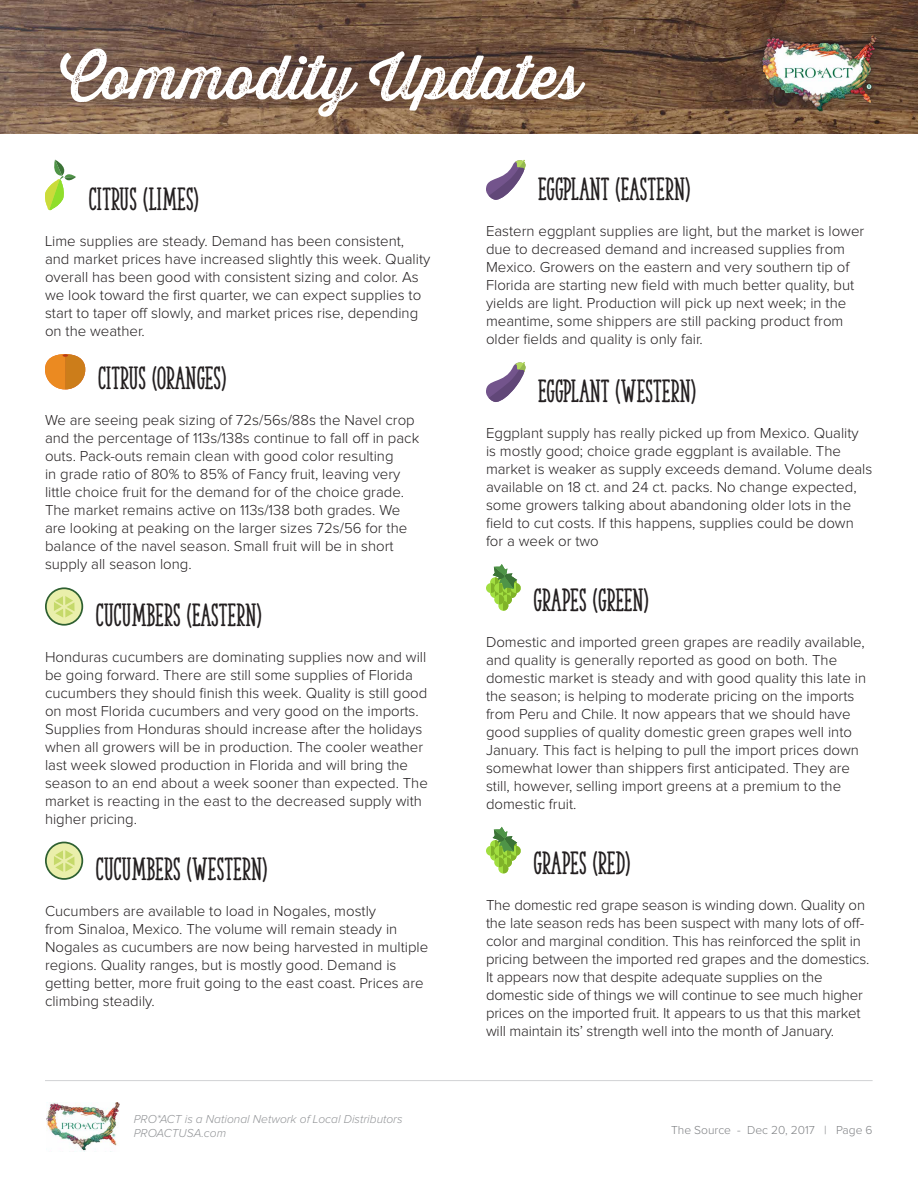
<style>
.page{position:relative;width:918px;height:1188px;background:#fff}
.page>*{position:absolute;margin:0;border:0;box-sizing:border-box;transform-origin:0 0}
.t1{font:60px "Thirsty Rough Reg One";color:#fff}
.t2{font:30px "The Serif Hand Extrablack";color:#231f20}
.t3{font:700 27px "Proxima Nova";color:#fff}
.t4{font:300 15px/18px "Proxima Nova";color:#231f20}
.t5{font:italic 300 12px/14.4px "Proxima Nova";color:#939598}
.t6{font:300 12px "Proxima Nova";color:#808285}
</style>
<div class="page">
<img style="left:46px;top:1102px;width:74px;height:49px">
<hr style="left:45px;top:1080px;width:828px;height:1px;background:#d1d2d4">
<img style="left:0;top:0;width:918px;height:134px">
<div style="left:752px;top:25px;width:133px;height:94px;background:#231f20;opacity:.6"></div>
<img style="left:761px;top:36px;width:115px;height:76px">
<svg style="left:45px;top:160px;width:31px;height:50px"></svg>
<svg style="left:45px;top:354px;width:40px;height:35px"></svg>
<svg style="left:45px;top:587px;width:38px;height:39px"></svg>
<div style="left:47px;top:589px;width:34px;height:35px;background:#eaefab;border-radius:50%"></div>
<svg style="left:54px;top:596px;width:21px;height:22px"></svg>
<svg style="left:45px;top:842px;width:38px;height:38px"></svg>
<div style="left:47px;top:843px;width:34px;height:35px;background:#eaefab;border-radius:50%"></div>
<svg style="left:54px;top:850px;width:21px;height:22px"></svg>
<svg style="left:486px;top:160px;width:40px;height:40px"></svg>
<svg style="left:486px;top:362px;width:40px;height:40px"></svg>
<svg style="left:490px;top:577px;width:10px;height:10px"></svg>
<svg style="left:490px;top:588px;width:10px;height:10px"></svg>
<svg style="left:512px;top:592px;width:5px;height:6px"></svg>
<div style="left:486px;top:583px;width:10px;height:10px;background:#a1de40;border-radius:50%"></div>
<div style="left:491px;top:583px;width:5px;height:10px;background:#80b329"></div>
<div style="left:494px;top:583px;width:10px;height:10px;background:#a1de40;border-radius:50%"></div>
<div style="left:499px;top:583px;width:5px;height:10px;background:#80b329"></div>
<svg style="left:508px;top:590px;width:4px;height:3px"></svg>
<div style="left:511px;top:583px;width:10px;height:10px;background:#a1de40;border-radius:50%"></div>
<div style="left:516px;top:583px;width:5px;height:10px;background:#80b329"></div>
<div style="left:502px;top:595px;width:10px;height:10px;background:#a1de40;border-radius:50%"></div>
<div style="left:507px;top:595px;width:5px;height:10px;background:#80b329"></div>
<svg style="left:498px;top:601px;width:10px;height:10px"></svg>
<div style="left:503px;top:601px;width:5px;height:9px;background:#80b329"></div>
<div style="left:494px;top:595px;width:10px;height:10px;background:#a1de40;border-radius:50%"></div>
<div style="left:499px;top:595px;width:5px;height:10px;background:#80b329"></div>
<svg style="left:493px;top:564px;width:24px;height:26px"></svg>
<div style="left:490px;top:840px;width:10px;height:10px;background:#a1de40;border-radius:50%"></div>
<div style="left:490px;top:851px;width:10px;height:10px;background:#a1de40;border-radius:50%"></div>
<div style="left:495px;top:851px;width:5px;height:10px;background:#80b329"></div>
<div style="left:498px;top:851px;width:10px;height:10px;background:#a1de40;border-radius:50%"></div>
<svg style="left:503px;top:851px;width:5px;height:10px"></svg>
<div style="left:512px;top:851px;width:5px;height:10px;background:#80b329"></div>
<div style="left:486px;top:846px;width:10px;height:10px;background:#a1de40;border-radius:50%"></div>
<div style="left:491px;top:846px;width:5px;height:10px;background:#80b329"></div>
<div style="left:494px;top:846px;width:10px;height:10px;background:#a1de40;border-radius:50%"></div>
<div style="left:499px;top:846px;width:5px;height:10px;background:#80b329"></div>
<svg style="left:508px;top:852px;width:4px;height:4px"></svg>
<div style="left:511px;top:846px;width:10px;height:10px;background:#a1de40;border-radius:50%"></div>
<div style="left:516px;top:846px;width:5px;height:10px;background:#80b329"></div>
<div style="left:502px;top:857px;width:10px;height:10px;background:#a1de40;border-radius:50%"></div>
<div style="left:507px;top:857px;width:5px;height:10px;background:#80b329"></div>
<div style="left:498px;top:864px;width:10px;height:10px;background:#a1de40;border-radius:50%"></div>
<div style="left:503px;top:864px;width:5px;height:9px;background:#80b329"></div>
<div style="left:494px;top:857px;width:10px;height:10px;background:#a1de40;border-radius:50%"></div>
<div style="left:499px;top:857px;width:5px;height:10px;background:#80b329"></div>
<svg style="left:493px;top:827px;width:24px;height:25px"></svg>
<h1 class="t1" style="left:60px;top:33px;width:523px">Commodity Updates</h1>
<h3 class="t3" style="left:216px;top:80px;width:161px">Dec 20, 2017</h3>
<h2 class="t2" style="left:89px;top:181px;width:111px">CITRUS (LIMES)</h2>
<p class="t4" style="left:45px;top:233px;width:387px">Lime supplies are steady. Demand has been consistent, and market prices have increased slightly this week. Quality overall has been good with consistent sizing and color. As we look toward the first quarter, we can expect supplies to start to taper off slowly, and market prices rise, depending on the weather.</p>
<h2 class="t2" style="left:98px;top:360px;width:130px">CITRUS (ORANGES)</h2>
<p class="t4" style="left:45px;top:412px;width:376px">We are seeing peak sizing of 72s/56s/88s the Navel crop and the percentage of 113s/138s continue to fall off in pack outs. Pack-outs remain clean with good color resulting<br>in grade ratio of 80% to 85% of Fancy fruit, leaving very little choice fruit for the demand for of the choice grade.<br>The market remains active on 113s/138 both grades. We are looking at peaking on the larger sizes 72s/56 for the balance of the navel season. Small fruit will be in short supply all season long.</p>
<h2 class="t2" style="left:96px;top:596px;width:167px">CUCUMBERS (EASTERN)</h2>
<p class="t4" style="left:45px;top:648px;width:384px">Honduras cucumbers are dominating supplies now and will be going forward. There are still some supplies of Florida cucumbers they should finish this week. Quality is still good on most Florida cucumbers and very good on the imports.<br>Supplies from Honduras should increase after the holidays when all growers will be in production. The cooler weather last week slowed production in Florida and will bring the season to an end about a week sooner than expected. The market is reacting in the east to the decreased supply with higher pricing.</p>
<h2 class="t2" style="left:96px;top:851px;width:173px">CUCUMBERS (WESTERN)</h2>
<p class="t4" style="left:45px;top:902px;width:385px">Cucumbers are available to load in Nogales, mostly<br>from Sinaloa, Mexico. The volume will remain steady in Nogales as cucumbers are now being harvested in multiple regions. Quality ranges, but is mostly good. Demand is getting better, more fruit going to the east coast. Prices are climbing steadily.</p>
<p class="t5" style="left:134px;top:1112px;width:270px">PRO*ACT is a National Network of Local Distributors<br>PROACTUSA.com</p>
<h2 class="t2" style="left:538px;top:171px;width:153px">EGGPLANT (EASTERN)</h2>
<p class="t4" style="left:486px;top:222px;width:380px">Eastern eggplant supplies are light, but the market is lower due to decreased demand and increased supplies from Mexico. Growers on the eastern and very southern tip of Florida are starting new field with much better quality, but yields are light. Production will pick up next week; in the meantime, some shippers are still packing product from older fields and quality is only fair.</p>
<h2 class="t2" style="left:538px;top:373px;width:159px">EGGPLANT (WESTERN)</h2>
<p class="t4" style="left:486px;top:425px;width:388px">Eggplant supply has really picked up from Mexico. Quality is mostly good; choice grade eggplant is available. The market is weaker as supply exceeds demand. Volume deals available on 18 ct. and 24 ct. packs. No change expected, some growers talking about abandoning older lots in the field to cut costs. If this happens, supplies could be down for a week or two</p>
<h2 class="t2" style="left:534px;top:582px;width:117px">GRAPES (GREEN)</h2>
<p class="t4" style="left:486px;top:633px;width:382px">Domestic and imported green grapes are readily available, and quality is generally reported as good on both. The domestic market is steady and with good quality this late in the season; is helping to moderate pricing on the imports from Peru and Chile. It now appears that we should have good supplies of quality domestic green grapes well into January. This fact is helping to pull the import prices down somewhat lower than shippers first anticipated. They are still, however, selling import greens at a premium to the domestic fruit.</p>
<h2 class="t2" style="left:534px;top:844px;width:98px">GRAPES (RED)</h2>
<p class="t4" style="left:486px;top:896px;width:385px">The domestic red grape season is winding down. Quality on the late season reds has been suspect with many lots of off&shy;color and marginal condition. This has reinforced the split in pricing between the imported red grapes and the domestics.<br>It appears now that despite adequate supplies on the domestic side of things we will continue to see much higher prices on the imported fruit. It appears to us that this market will maintain its’ strength well into the month of January.</p>
<p class="t6" style="left:671px;top:1124px;width:203px">The Source - Dec 20, 2017 | Page 6</p>
</div>
